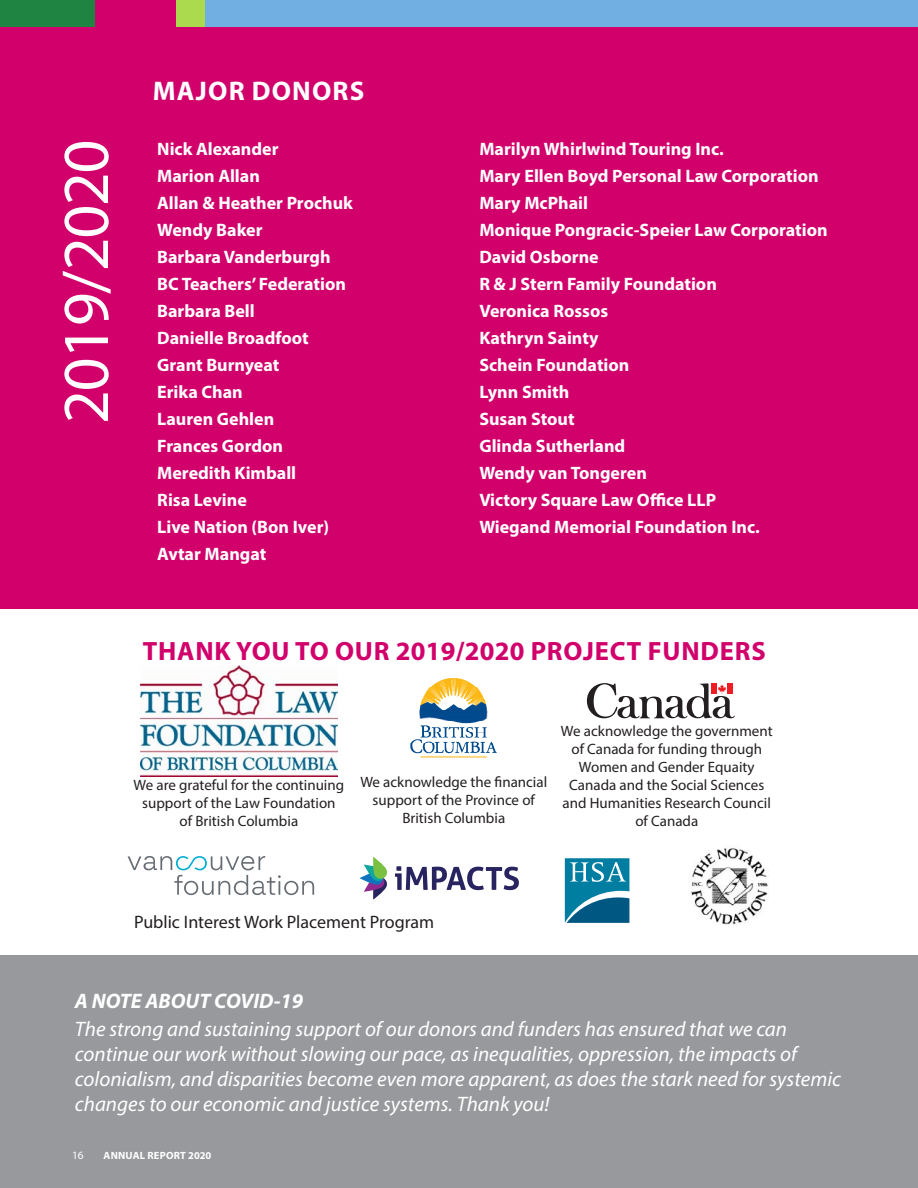
<style>
.page{position:relative;width:918px;height:1188px;background:#fff}
.page>*{position:absolute;margin:0;border:0;box-sizing:border-box;transform-origin:0 0}
.head_1{font:66px "Myriad Pro";letter-spacing:-.02em;color:#fff}
.head_2_annual_report{font:700 27px "Myriad Pro";letter-spacing:.04em;color:#fff}
.head_2_annual_report-2{font:700 26.55px "Myriad Pro";letter-spacing:.03em;color:#d1006b}
.t1{font:italic 21px/25.2px "Myriad Pro";color:#fff}
.t2{font:italic 700 21px "Myriad Pro";color:#fff}
.t3{font:700 18px "Myriad Pro";color:#fff}
.t4{font:18px "Myriad Pro";color:#231f20}
.body_text{font:15px/18px "Myriad Pro";color:#231f20;text-align:center}
.t5{font:11.25px "Myriad Pro";color:#fff}
.folio{font:700 10.5px "Myriad Pro";letter-spacing:.02em;color:#fff}
</style>
<div class="page">
<div style="left:0;top:0;width:95px;height:27px;background:#1f8442"></div>
<div style="left:95px;top:0;width:81px;height:27px;background:#d1006b"></div>
<div style="left:176px;top:0;width:30px;height:27px;background:#abda4e"></div>
<div style="left:206px;top:0;width:712px;height:27px;background:#71afe2"></div>
<div style="left:0;top:955px;width:918px;height:233px;background:#97999c"></div>
<div style="left:0;top:27px;width:918px;height:582px;background:#d1006b"></div>
<img style="left:410px;top:678px;width:87px;height:80px">
<img style="left:691px;top:848px;width:77px;height:77px">
<svg style="left:587px;top:683px;width:148px;height:35px"></svg>
<svg style="left:128px;top:856px;width:186px;height:39px"></svg>
<svg style="left:565px;top:858px;width:64px;height:65px"></svg>
<svg style="left:395px;top:866px;width:124px;height:24px"></svg>
<svg style="left:360px;top:872px;width:23px;height:13px"></svg>
<svg style="left:364px;top:857px;width:23px;height:43px"></svg>
<img style="left:141px;top:665px;width:197px;height:111px">
<p class="head_2_annual_report" style="left:153px;top:74px;width:213px">MAJOR DONORS</p>
<p class="head_1" style="left:45px;top:424px;width:286px;rotate:-90deg">2019/2020</p>
<p class="t3" style="left:157px;top:137px;width:123px">Nick Alexander</p>
<p class="t3" style="left:157px;top:164px;width:104px">Marion Allan</p>
<p class="t3" style="left:157px;top:191px;width:197px">Allan &amp; Heather Prochuk</p>
<p class="t3" style="left:157px;top:218px;width:107px">Wendy Baker</p>
<p class="t3" style="left:157px;top:245px;width:175px">Barbara Vanderburgh</p>
<p class="t3" style="left:157px;top:272px;width:190px">BC Teachers’ Federation</p>
<p class="t3" style="left:157px;top:299px;width:99px">Barbara Bell</p>
<p class="t3" style="left:157px;top:326px;width:153px">Danielle Broadfoot</p>
<p class="t3" style="left:157px;top:353px;width:124px">Grant Burnyeat</p>
<p class="t3" style="left:157px;top:380px;width:87px">Erika Chan</p>
<p class="t3" style="left:157px;top:407px;width:119px">Lauren Gehlen</p>
<p class="t3" style="left:157px;top:434px;width:127px">Frances Gordon</p>
<p class="t3" style="left:157px;top:461px;width:141px">Meredith Kimball</p>
<p class="t3" style="left:157px;top:488px;width:91px">Risa Levine</p>
<p class="t3" style="left:157px;top:515px;width:174px">Live Nation (Bon Iver)</p>
<p class="t3" style="left:157px;top:542px;width:111px">Avtar Mangat</p>
<p class="t3" style="left:479px;top:137px;width:246px">Marilyn Whirlwind Touring Inc.</p>
<p class="t3" style="left:479px;top:164px;width:341px">Mary Ellen Boyd Personal Law Corporation</p>
<p class="t3" style="left:479px;top:191px;width:110px">Mary McPhail</p>
<p class="t3" style="left:479px;top:218px;width:350px">Monique Pongracic-Speier Law Corporation</p>
<p class="t3" style="left:479px;top:245px;width:121px">David Osborne</p>
<p class="t3" style="left:479px;top:272px;width:239px">R &amp; J Stern Family Foundation</p>
<p class="t3" style="left:479px;top:299px;width:130px">Veronica Rossos</p>
<p class="t3" style="left:479px;top:326px;width:121px">Kathryn Sainty</p>
<p class="t3" style="left:479px;top:353px;width:152px">Schein Foundation</p>
<p class="t3" style="left:479px;top:380px;width:91px">Lynn Smith</p>
<p class="t3" style="left:479px;top:407px;width:97px">Susan Stout</p>
<p class="t3" style="left:479px;top:434px;width:148px">Glinda Sutherland</p>
<p class="t3" style="left:479px;top:461px;width:169px">Wendy van Tongeren</p>
<p class="t3" style="left:479px;top:488px;width:238px">Victory Square Law Office LLP</p>
<p class="t3" style="left:479px;top:515px;width:282px">Wiegand Memorial Foundation Inc.</p>
<p class="head_2_annual_report-2" style="left:143px;top:633px;width:624px">THANK YOU TO OUR 2019/2020 PROJECT FUNDERS</p>
<p class="body_text" style="left:134px;top:776px;width:212px">We are grateful for the continuing support of the Law Foundation<br>of British Columbia</p>
<p class="body_text" style="left:360px;top:773px;width:188px">We acknowledge the financial support of the Province of<br>British Columbia</p>
<p class="body_text" style="left:561px;top:722px;width:213px">We acknowledge the government of Canada for funding through<br>Women and Gender Equaity<br>Canada and the Social Sciences and Humanities Research Council of Canada</p>
<p class="t4" style="left:134px;top:911px;width:302px">Public Interest Work Placement Program</p>
<p class="t2" style="left:75px;top:987px;width:230px">A NOTE ABOUT COVID-19</p>
<p class="t1" style="left:75px;top:1016px;width:768px">The strong and sustaining support of our donors and funders has ensured that we can continue our work without slowing our pace, as inequalities, oppression, the impacts of colonialism, and disparities become even more apparent, as does the stark need for systemic changes to our economic and justice systems. Thank you!</p>
<p class="t5" style="left:72px;top:1148px;width:13px">16</p>
<p class="folio" style="left:104px;top:1149px;width:109px">ANNUAL REPORT 2020</p>
</div>
